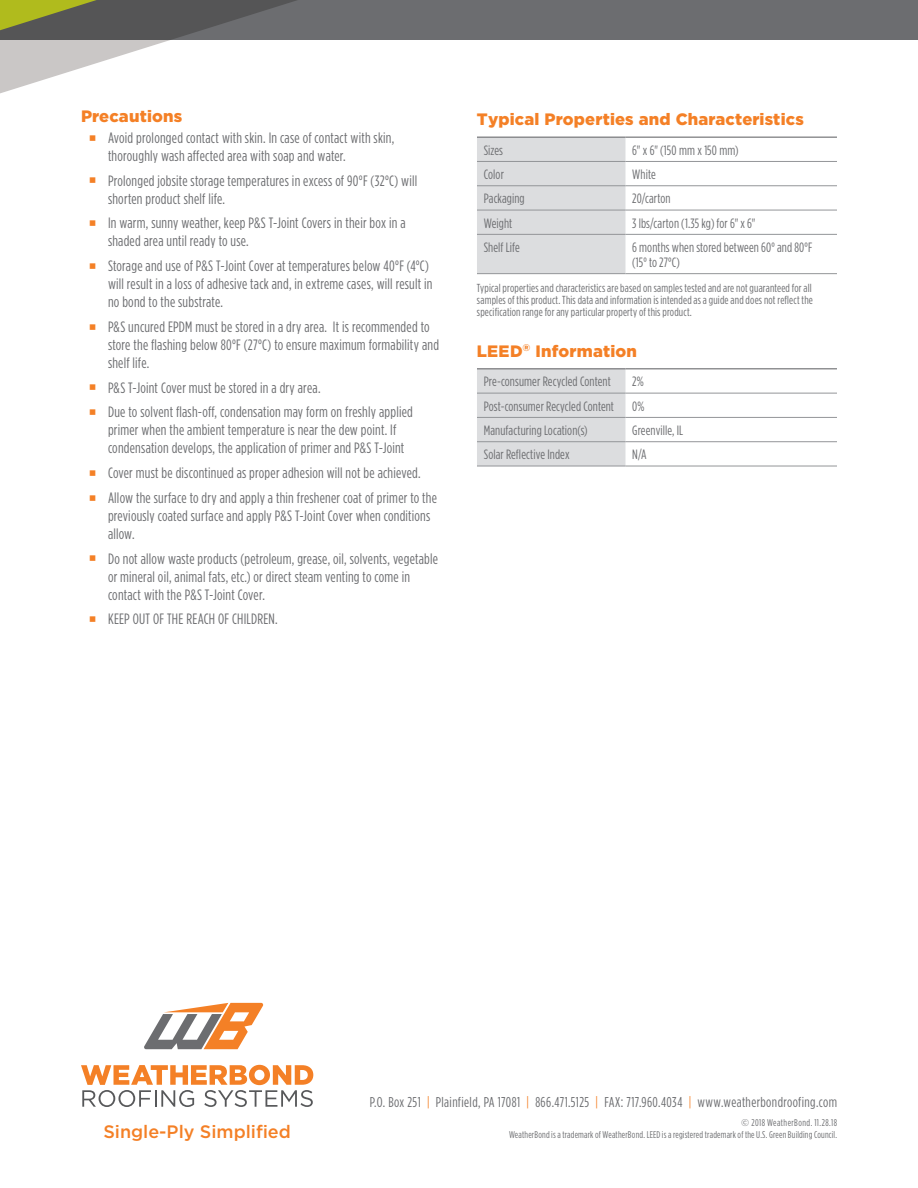
<style>
.page{position:relative;width:918px;height:1188px;background:#fff}
.page>*{position:absolute;margin:0;border:0;box-sizing:border-box;transform-origin:0 0}
.t1{font:500 18px "Gotham";color:#f48026}
.t2{font:900 16.5px "Gotham";letter-spacing:.01em;color:#f48026}
.t3{font:15px/18px "Gotham Condensed";letter-spacing:.015em;color:#6c6d70}
.t4{font:14.25px "Gotham Condensed";letter-spacing:.025em;color:#6c6d70}
.t5{font:13.5px/15px "Gotham Condensed";letter-spacing:.01em;color:#6c6d70}
.t6{font:11.7px/12px "Gotham Condensed";letter-spacing:.015em;color:#6c6d70;text-align:justify}
.t7{font:9.75px/11.7px "Gotham Condensed";letter-spacing:.02em;color:#6c6d70;text-align:right}
.s1{color:#f48026}
.s2{font-family:"Gotham"}
</style>
<div class="page">
<svg style="left:144px;top:1003px;width:120px;height:46px"></svg>
<svg style="left:81px;top:1065px;width:232px;height:42px"></svg>
<div style="left:0;top:0;width:918px;height:40px;background:#6c6d70"></div>
<svg style="left:0;top:0;width:297px;height:94px"></svg>
<svg style="left:0;top:0;width:97px;height:30px;background:#828839"></svg>
<div style="left:477px;top:138px;width:148px;height:135px;background:#dcdddf"></div>
<hr style="left:477px;top:161px;width:148px;height:1px;background:#939598">
<hr style="left:625px;top:161px;width:212px;height:1px;background:#939598">
<hr style="left:477px;top:185px;width:148px;height:1px;background:#939598">
<hr style="left:625px;top:185px;width:212px;height:1px;background:#939598">
<hr style="left:477px;top:137px;width:148px;height:1px;background:#6c6d70">
<hr style="left:625px;top:137px;width:212px;height:1px;background:#6c6d70">
<hr style="left:477px;top:210px;width:148px;height:1px;background:#939598">
<hr style="left:625px;top:210px;width:212px;height:1px;background:#939598">
<hr style="left:477px;top:234px;width:148px;height:1px;background:#939598">
<hr style="left:625px;top:234px;width:212px;height:1px;background:#939598">
<hr style="left:477px;top:273px;width:148px;height:1px;background:#939598">
<hr style="left:625px;top:273px;width:212px;height:1px;background:#939598">
<div style="left:477px;top:369px;width:148px;height:97px;background:#dcdddf"></div>
<hr style="left:477px;top:393px;width:148px;height:1px;background:#939598">
<hr style="left:625px;top:393px;width:212px;height:1px;background:#939598">
<hr style="left:477px;top:417px;width:148px;height:1px;background:#939598">
<hr style="left:625px;top:417px;width:212px;height:1px;background:#939598">
<hr style="left:477px;top:368px;width:148px;height:1px;background:#6c6d70">
<hr style="left:625px;top:368px;width:212px;height:1px;background:#6c6d70">
<hr style="left:477px;top:441px;width:148px;height:1px;background:#939598">
<hr style="left:625px;top:441px;width:212px;height:1px;background:#939598">
<hr style="left:477px;top:466px;width:148px;height:1px;background:#939598">
<hr style="left:625px;top:466px;width:212px;height:1px;background:#939598">
<p class="t2" style="left:81px;top:106px;width:103px">Precautions</p>
<p class="t3" style="left:108px;top:128px;width:288px">Avoid prolonged contact with skin. In case of contact with skin, thoroughly wash affected area with soap and water.</p>
<p class="t3" style="left:108px;top:171px;width:311px">Prolonged jobsite storage temperatures in excess of 90°F (32°C) will shorten product shelf life.</p>
<p class="t3" style="left:108px;top:214px;width:299px">In warm, sunny weather, keep P&amp;S T-Joint Covers in their box in a shaded area until ready to use.</p>
<p class="t3" style="left:108px;top:257px;width:326px">Storage and use of P&amp;S T-Joint Cover at temperatures below 40°F (4°C) will result in a loss of adhesive tack and, in extreme cases, will result in no bond to the substrate.</p>
<p class="t3" style="left:108px;top:317px;width:333px">P&amp;S uncured EPDM must be stored in a dry area. It is recommended to store the flashing below 80°F (27°C) to ensure maximum formability and shelf life.</p>
<p class="t3" style="left:108px;top:375px;width:306px;line-height:24.8px">P&amp;S T-Joint Cover must be stored in a dry area.<br>Due to solvent flash-off, condensation may form on freshly applied</p>
<p class="t3" style="left:108px;top:421px;width:298px">primer when the ambient temperature is near the dew point. If condensation develops, the application of primer and P&amp;S T-Joint</p>
<p class="t3" style="left:108px;top:460px;width:331px;line-height:24.8px">Cover must be discontinued as proper adhesion will not be achieved.<br>Allow the surface to dry and apply a thin freshener coat of primer to the</p>
<p class="t3" style="left:108px;top:506px;width:324px">previously coated surface and apply P&amp;S T-Joint Cover when conditions allow.</p>
<p class="t3" style="left:108px;top:549px;width:332px">Do not allow waste products (petroleum, grease, oil, solvents, vegetable or mineral oil, animal fats, etc.) or direct steam venting to come in contact with the P&amp;S T-Joint Cover.</p>
<p class="t3" style="left:108px;top:610px;width:171px">KEEP OUT OF THE REACH OF CHILDREN.</p>
<p class="t2" style="left:477px;top:110px;width:328px">Typical Properties and Characteristics</p>
<p class="t5" style="left:484px;top:142px;width:21px">Sizes</p>
<p class="t5" style="left:632px;top:142px;width:108px">6" x 6" (150 mm x 150 mm)</p>
<p class="t5" style="left:484px;top:167px;width:22px">Color</p>
<p class="t5" style="left:632px;top:167px;width:25px">White</p>
<p class="t5" style="left:484px;top:191px;width:43px">Packaging</p>
<p class="t5" style="left:632px;top:191px;width:40px">20/carton</p>
<p class="t5" style="left:484px;top:215px;width:30px">Weight</p>
<p class="t5" style="left:632px;top:215px;width:124px">3 lbs/carton (1.35 kg) for 6" x 6"</p>
<p class="t5" style="left:484px;top:240px;width:38px">Shelf Life</p>
<p class="t5" style="left:632px;top:240px;width:182px">6 months when stored between 60° and 80°F (15° to 27°C)</p>
<p class="t6" style="left:477px;top:282px;width:338px">Typical properties and characteristics are based on samples tested and are not guaranteed for all samples of this product. This data and information is intended as a guide and does not reflect the specification range for any particular property of this product.</p>
<p class="t2" style="left:477px;top:341px;width:161px">LEED<sup>®</sup> Information</p>
<p class="t5" style="left:484px;top:374px;width:129px">Pre-consumer Recycled Content</p>
<p class="t5" style="left:632px;top:374px;width:13px">2%</p>
<p class="t5" style="left:484px;top:398px;width:132px">Post-consumer Recycled Content</p>
<p class="t5" style="left:632px;top:398px;width:14px">0%</p>
<p class="t5" style="left:484px;top:423px;width:105px">Manufacturing Location(s)</p>
<p class="t5" style="left:632px;top:423px;width:52px">Greenville, IL</p>
<p class="t5" style="left:484px;top:447px;width:87px">Solar Reflective Index</p>
<p class="t5" style="left:632px;top:447px;width:16px">N/A</p>
<p class="t4" style="left:370px;top:1094px;width:469px">P.O. Box 251 <span class="s1">|</span> Plainfield, PA 17081 <span class="s1">|</span> 866.471.5125 <span class="s1">|</span> FAX: 717.960.4034 <span class="s1">|</span> www.weatherbondroofing.com</p>
<p class="t1" style="left:103px;top:1122px;width:189px">Single-Ply Simplified</p>
<p class="t7" style="left:509px;top:1117px;width:329px"><span class="s2">©</span> 2018 WeatherBond. 11.28.18<br>WeatherBond is a trademark of WeatherBond. LEED is a registered trademark of the U.S. Green Building Council.</p>
</div>
